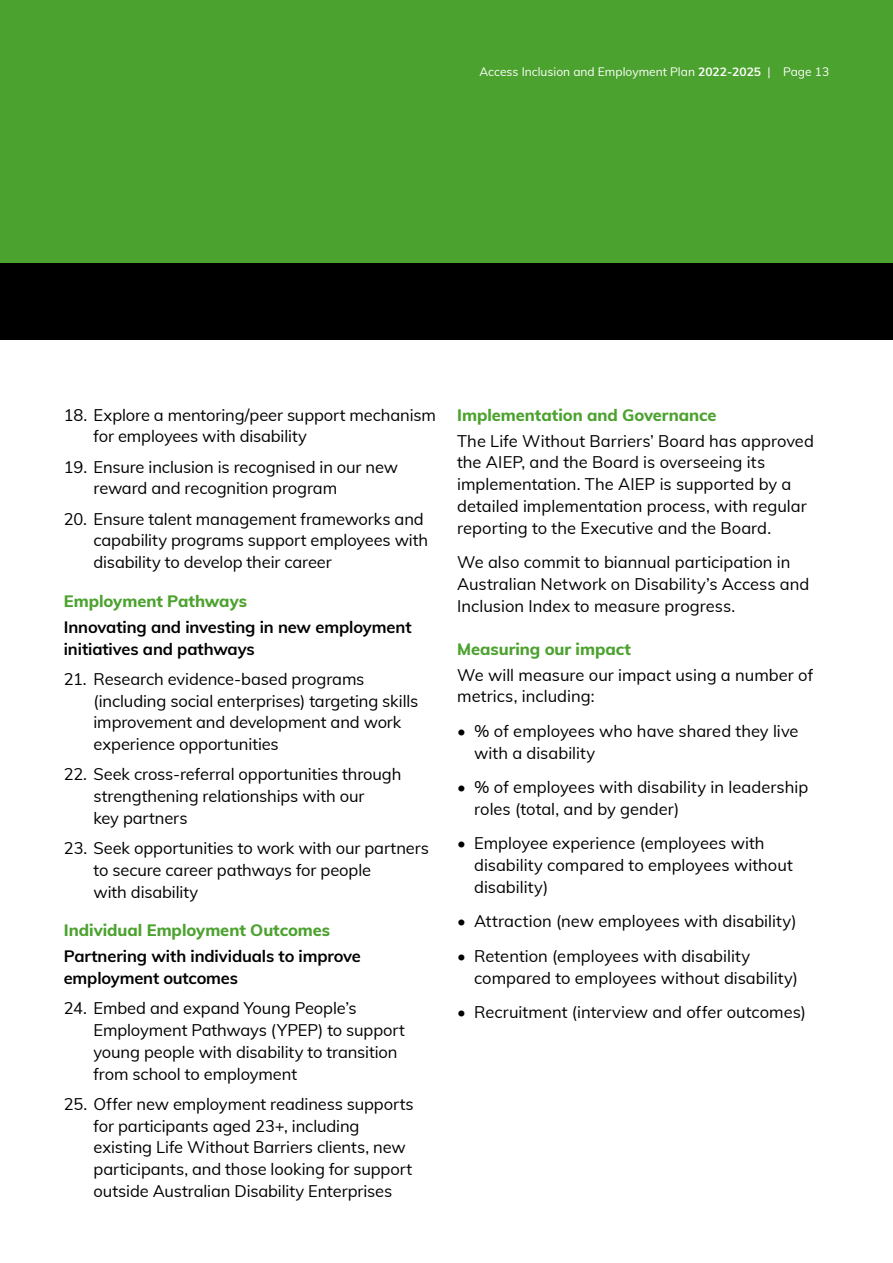
<style>
.page{position:relative;width:893px;height:1263px;background:#fff}
.page>*{position:absolute;margin:0;border:0;box-sizing:border-box;transform-origin:0 0}
.t1{font:16.5px/21.8px "Muli";letter-spacing:-.005em;color:#000}
.t2{font:700 16.5px/21.8px "Muli";letter-spacing:-.01em;color:#000}
.t3{font:800 16.5px "Muli";letter-spacing:-.005em;color:#4ca22f}
.t4{font:12px "Muli";color:#fff}
.s1{font-weight:700}
</style>
<div class="page">
<div style="left:0;top:0;width:893px;height:264px;background:#4ca22f"></div>
<div style="left:0;top:264px;width:893px;height:76px;background:#000"></div>
<p class="t4" style="left:479px;top:63px;width:351px">Access Inclusion and Employment Plan <span class="s1">2022-2025</span> | Page 13</p>
<p class="t1" style="left:94px;top:403px;width:344px;text-indent:-30px">18. Explore a mentoring/peer support mechanism for employees with disability</p>
<p class="t1" style="left:94px;top:455px;width:306px;text-indent:-30px">19. Ensure inclusion is recognised in our new reward and recognition program</p>
<p class="t1" style="left:94px;top:507px;width:336px;text-indent:-30px">20. Ensure talent management frameworks and capability programs support employees with disability to develop their career</p>
<p class="t3" style="left:64px;top:589px;width:185px">Employment Pathways</p>
<p class="t2" style="left:64px;top:615px;width:349px">Innovating and investing in new employment initiatives and pathways</p>
<p class="t1" style="left:94px;top:667px;width:326px;text-indent:-30px">21. Research evidence-based programs (including social enterprises) targeting skills improvement and development and work experience opportunities</p>
<p class="t1" style="left:94px;top:763px;width:309px;text-indent:-30px">22. Seek cross-referral opportunities through strengthening relationships with our<br>key partners</p>
<p class="t1" style="left:94px;top:836px;width:337px;text-indent:-30px">23. Seek opportunities to work with our partners to secure career pathways for people<br>with disability</p>
<p class="t3" style="left:64px;top:918px;width:268px">Individual Employment Outcomes</p>
<p class="t2" style="left:64px;top:945px;width:298px">Partnering with individuals to improve employment outcomes</p>
<p class="t1" style="left:94px;top:997px;width:313px;text-indent:-30px">24. Embed and expand Young People’s Employment Pathways (YPEP) to support young people with disability to transition from school to employment</p>
<p class="t1" style="left:94px;top:1092px;width:322px;text-indent:-30px">25. Offer new employment readiness supports for participants aged 23+, including existing Life Without Barriers clients, new participants, and those looking for support outside Australian Disability Enterprises</p>
<p class="t3" style="left:457px;top:402px;width:261px">Implementation and Governance</p>
<p class="t1" style="left:457px;top:429px;width:358px">The Life Without Barriers’ Board has approved the AIEP, and the Board is overseeing its implementation. The AIEP is supported by a detailed implementation process, with regular reporting to the Executive and the Board.</p>
<p class="t1" style="left:457px;top:550px;width:354px">We also commit to biannual participation in<br>Australian Network on Disability’s Access and<br>Inclusion Index to measure progress.</p>
<p class="t3" style="left:457px;top:637px;width:175px">Measuring our impact</p>
<p class="t1" style="left:457px;top:663px;width:358px">We will measure our impact using a number of metrics, including:</p>
<p class="t1" style="left:474px;top:719px;width:326px;text-indent:-17px">• % of employees who have shared they live with a disability</p>
<p class="t1" style="left:474px;top:775px;width:336px;text-indent:-17px">• % of employees with disability in leadership roles (total, and by gender)</p>
<p class="t1" style="left:474px;top:832px;width:320px;text-indent:-17px">• Employee experience (employees with disability compared to employees without disability)</p>
<p class="t1" style="left:457px;top:910px;width:341px">• Attraction (new employees with disability)</p>
<p class="t1" style="left:474px;top:944px;width:326px;text-indent:-17px">• Retention (employees with disability compared to employees without disability)</p>
<p class="t1" style="left:457px;top:1000px;width:350px">• Recruitment (interview and offer outcomes)</p>
</div>
